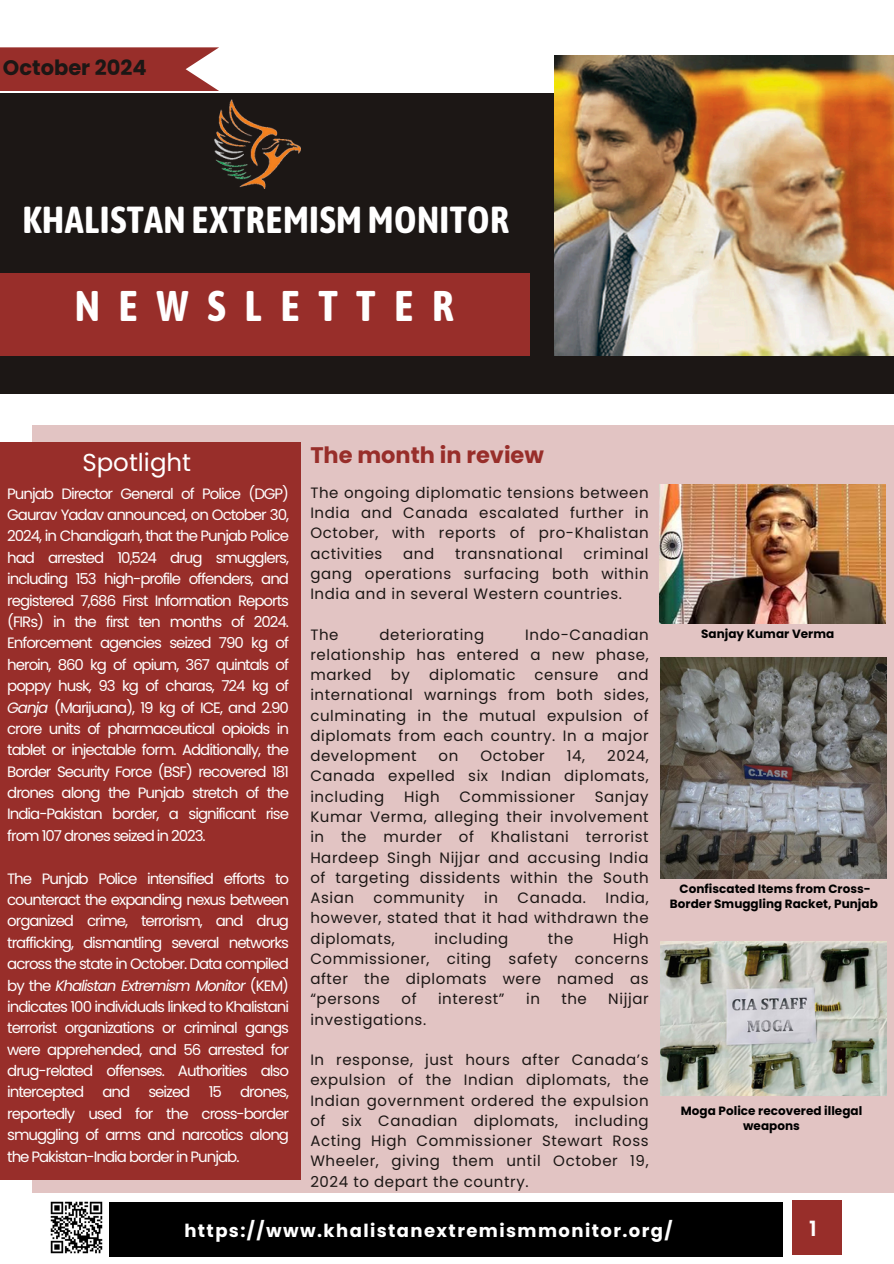
<style>
.page{position:relative;width:894px;height:1264px;background:#fff}
.page>*{position:absolute;margin:0;border:0;box-sizing:border-box;transform-origin:0 0}
.t1{font:700 42.75px "Asap Condensed";letter-spacing:.43em;color:#fff}
.t2{font:700 37.5px "Asap Condensed";letter-spacing:.01em;color:#fff}
.t3{font:24.45px "Poppins";color:#fff}
.t4{font:700 22.5px "Poppins";color:#982e2a}
.t5{font:700 21px "Poppins";color:#1c1715}
.t6{font:600 21px "Poppins";color:#fff}
.t7{font:700 18px "Poppins";letter-spacing:.08em;color:#fff}
.t8{font:15px/21.3px "Poppins";letter-spacing:-.07em;color:#fff;text-align:justify}
.t9{font:15px/20.2px "Poppins";letter-spacing:.04em;color:#1c1715;text-align:justify}
.t10{font:700 12px/15px "Poppins";letter-spacing:.005em;color:#000;text-align:center}
.s1{font-style:italic}
</style>
<div class="page">
<div style="left:0;top:93px;width:893px;height:300px;background:#1c1715"></div>
<div style="left:32px;top:425px;width:861px;height:767px;background:#e2c4c3"></div>
<div style="left:0;top:442px;width:300px;height:737px;background:#982e2a"></div>
<div style="left:0;top:272px;width:529px;height:83px;background:#982e2a"></div>
<img style="left:554px;top:55px;width:339px;height:301px">
<img style="left:214px;top:100px;width:86px;height:89px">
<svg style="left:0;top:47px;width:219px;height:44px;background:#a03f3b"></svg>
<div style="left:109px;top:1202px;width:673px;height:54px;background:#000"></div>
<div style="left:791px;top:1200px;width:49px;height:54px;background:#982e2a"></div>
<img style="left:50px;top:1201px;width:53px;height:53px">
<img style="left:659px;top:484px;width:226px;height:140px">
<img style="left:660px;top:657px;width:226px;height:221px">
<img style="left:660px;top:941px;width:226px;height:154px">
<h4 class="t5" style="left:3px;top:52px;width:145px">October 2024</h4>
<p class="t2" style="left:22px;top:198px;width:488px">KHALISTAN EXTREMISMMONITOR</p>
<p class="t1" style="left:75px;top:281px;width:380px">NEWSLETTER</p>
<p class="t3" style="left:82px;top:445px;width:110px">Spotlight</p>
<p class="t8" style="left:7px;top:483px;width:283px">Punjab Director General of Police (DGP)<br>Gaurav Yadav announced, on October 30, 2024, in Chandigarh, that the Punjab Police had arrested 10,524 drug smugglers, including 153 high-profile offenders, and registered 7,686 First Information Reports (FIRs) in the first ten months of 2024.<br>Enforcement agencies seized 790 kg of heroin, 860 kg of opium, 367 quintals of poppy husk, 93 kg of charas, 724 kg of <span class="s1">Ganja</span> (Marijuana), 19 kg of ICE, and 2.90 crore units of pharmaceutical opioids in tablet or injectable form. Additionally, the Border Security Force (BSF) recovered 181 drones along the Punjab stretch of the India-Pakistan border, a significant rise from 107 drones seized in 2023.</p>
<p class="t8" style="left:7px;top:867px;width:283px">The Punjab Police intensified efforts to counteract the expanding nexus between organized crime, terrorism, and drug trafficking, dismantling several networks across the state in October. Data compiled by the <span class="s1">Khalistan Extremism Monitor</span> (KEM) indicates 100 individuals linked to Khalistani terrorist organizations or criminal gangs were apprehended, and 56 arrested for drug-related offenses. Authorities also intercepted and seized 15 drones, reportedly used for the cross-border smuggling of arms and narcotics along the Pakistan-India border in Punjab.</p>
<p class="t4" style="left:310px;top:439px;width:235px">The month in review</p>
<p class="t9" style="left:310px;top:482px;width:340px">The ongoing diplomatic tensions between India and Canada escalated further in October, with reports of pro-Khalistan activities</p>
<p class="t9" style="left:310px;top:543px;width:340px;text-indent:273px">criminal gang operations surfacing both within India and in several Western countries.</p>
<p class="t9" style="left:310px;top:624px;width:30px">The</p>
<p class="t9" style="left:379px;top:624px;width:106px">deteriorating</p>
<p class="t9" style="left:403px;top:543px;width:33px">and</p>
<p class="t9" style="left:455px;top:543px;width:109px">transnational</p>
<p class="t9" style="left:310px;top:624px;width:340px;text-indent:215px">Indo-Canadian relationship has entered a new phase, marked</p>
<p class="t9" style="left:390px;top:664px;width:21px">by</p>
<p class="t9" style="left:429px;top:664px;width:88px">diplomatic</p>
<p class="t9" style="left:534px;top:664px;width:65px">censure</p>
<p class="t9" style="left:310px;top:664px;width:340px;text-indent:307px">and international warnings from both sides, culminating in the mutual expulsion of diplomats from each country. In a major development</p>
<p class="t9" style="left:438px;top:745px;width:21px">on</p>
<p class="t9" style="left:480px;top:745px;width:66px">October</p>
<p class="t9" style="left:566px;top:745px;width:20px">14,</p>
<p class="t9" style="left:310px;top:745px;width:340px;text-indent:297px">2024, Canada expelled six Indian diplomats, including</p>
<p class="t9" style="left:310px;top:786px;width:340px;text-indent:284px">Sanjay Kumar Verma, alleging their involvement in the murder of Khalistani terrorist Hardeep Singh Nijjar and accusing India of targeting dissidents within the South Asian</p>
<p class="t9" style="left:404px;top:786px;width:37px">High</p>
<p class="t9" style="left:459px;top:786px;width:117px">Commissioner</p>
<p class="t9" style="left:310px;top:887px;width:340px;text-indent:295px">India, however, stated that it had withdrawn the diplomats,</p>
<p class="t9" style="left:373px;top:887px;width:93px">community</p>
<p class="t9" style="left:484px;top:887px;width:15px">in</p>
<p class="t9" style="left:517px;top:887px;width:70px">Canada.</p>
<p class="t9" style="left:310px;top:928px;width:340px;text-indent:302px">High Commissioner, citing safety concerns after the diplomats were named as “persons</p>
<p class="t9" style="left:434px;top:928px;width:75px">including</p>
<p class="t9" style="left:547px;top:928px;width:27px">the</p>
<p class="t9" style="left:401px;top:988px;width:17px">of</p>
<p class="t9" style="left:438px;top:988px;width:68px">interest”</p>
<p class="t9" style="left:526px;top:988px;width:15px">in</p>
<p class="t9" style="left:561px;top:988px;width:27px">the</p>
<p class="t9" style="left:608px;top:988px;width:42px">Nijjar</p>
<p class="t9" style="left:310px;top:1009px;width:117px">investigations.</p>
<p class="t9" style="left:310px;top:1049px;width:340px">In response, just hours after Canada’s expulsion of the Indian diplomats, the Indian government ordered the expulsion of six Canadian diplomats, including Acting High Commissioner Stewart Ross Wheeler, giving them until October 19, 2024 to depart the country.</p>
<p class="t10" style="left:700px;top:626px;width:135px">Sanjay Kumar Verma</p>
<p class="t10" style="left:669px;top:880px;width:209px">Confiscated Items from Cross-<br>Border Smuggling Racket, Punjab</p>
<h6 class="t10" style="left:680px;top:1103px;width:183px">Moga Police recovered illegal weapons</h6>
<p class="t7" style="left:184px;top:1217px;width:489px">https://www.khalistanextremismmonitor.org/</p>
<p class="t6" style="left:809px;top:1213px;width:9px">1</p>
</div>
